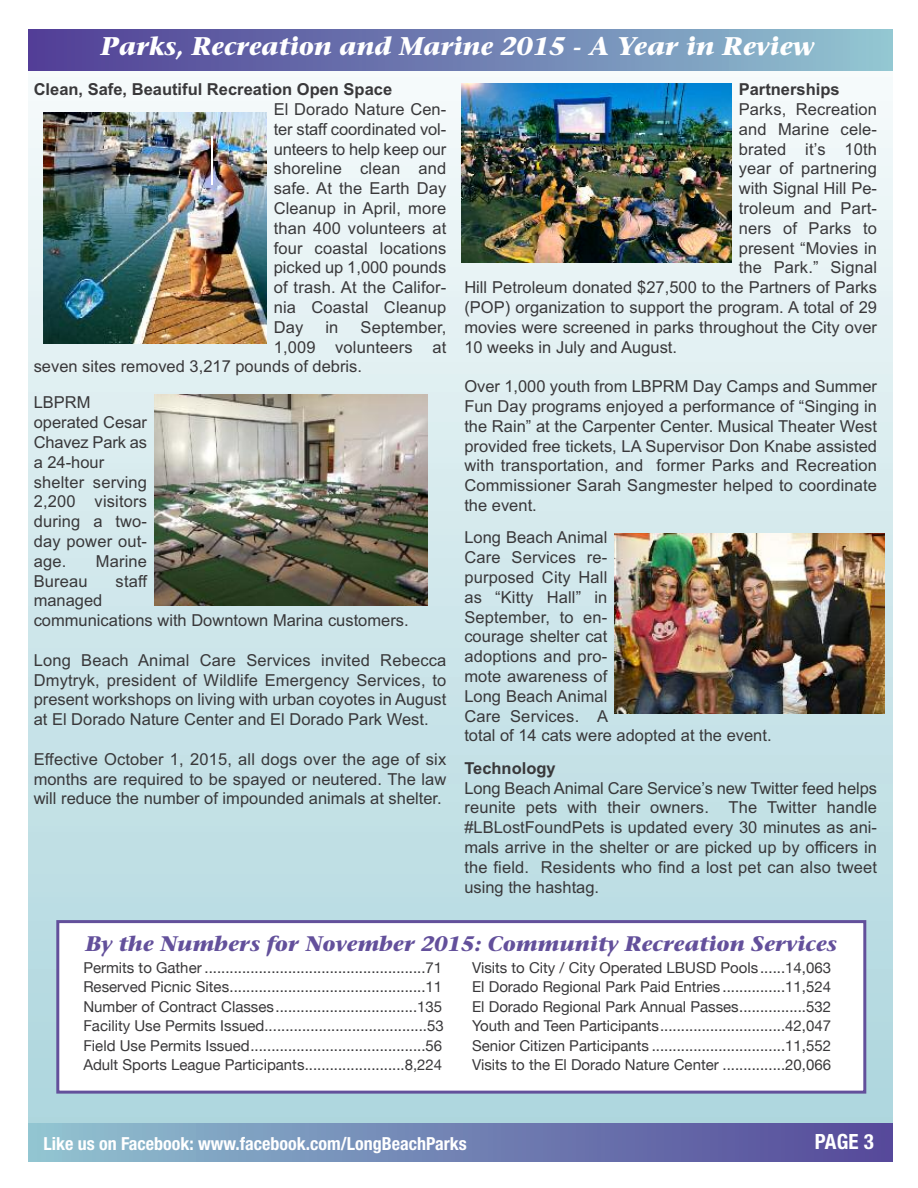
<style>
.page{position:relative;width:918px;height:1188px;background:#fff}
.page>*{position:absolute;margin:0;border:0;box-sizing:border-box;transform-origin:0 0}
.t1{font:italic 700 25.5px "Stone Serif";color:#fff;scale:.96 1}
.t2{font:italic 700 21px "Stone Serif";color:#63509b}
.t3{font:700 condensed 21px "Helvetica Neue";color:#fff}
.t4{font:700 condensed 18px "Helvetica Neue";color:#fff}
.t5{font:16.5px/19.8px "Arial";color:#39383a;text-align:justify}
.t6{font:700 16.5px "Arial";color:#39383a}
.t7{font:15px/19.5px "Helvetica Neue";color:#39383a;text-align:justify}
</style>
<div class="page">
<div style="left:28px;top:30px;width:864px;height:1131px;background:linear-gradient(to bottom,#f7fafb,#aad4dc)"></div>
<div style="left:28px;top:30px;width:864px;height:40px;background:linear-gradient(to right,#503c95,#90c3d0)"></div>
<div style="left:28px;top:1123px;width:864px;height:38px;background:linear-gradient(to right,#90c1d0,#544799)"></div>
<div style="left:59px;top:923px;width:804px;height:168px;background:#fff"></div>
<div style="left:56px;top:920px;width:810px;height:174px;border:3px solid #63509b"></div>
<img style="left:43px;top:112px;width:223px;height:231px">
<img style="left:615px;top:533px;width:270px;height:180px">
<img style="left:461px;top:83px;width:270px;height:180px">
<img style="left:155px;top:395px;width:273px;height:210px">
<hr style="left:212px;top:137px;width:1px;height:48px;background:#fff">
<h1 class="t1" style="left:101px;top:36px;width:745px">Parks, Recreation and Marine 2015 - A Year in Review</h1>
<p class="t6" style="left:34px;top:80px;width:360px">Clean, Safe, Beautiful Recreation Open Space</p>
<p class="t5" style="left:274px;top:99px;width:174px">El Dorado Nature Cen&shy;ter staff coordinated vol&shy;unteers to help keep our shoreline clean and safe. At the Earth Day Cleanup in April, more than 400 volunteers at four coastal locations picked up 1,000 pounds of trash. At the Califor&shy;nia Coastal Cleanup Day</p>
<p class="t5" style="left:325px;top:317px;width:15px">in</p>
<p class="t5" style="left:361px;top:317px;width:87px">September,</p>
<p class="t5" style="left:274px;top:337px;width:174px">1,009 volunteers at</p>
<p class="t5" style="left:34px;top:357px;width:330px">seven sites removed 3,217 pounds of debris.</p>
<p class="t5" style="left:34px;top:393px;width:115px;text-align:left">LBPRM operated Cesar<br>Chavez Park as a 24-hour shelter serving<br>2,200 visitors during a two&shy;day power out&shy;age.</p>
<p class="t5" style="left:96px;top:551px;width:53px">Marine</p>
<p class="t5" style="left:34px;top:571px;width:56px">Bureau</p>
<p class="t5" style="left:116px;top:571px;width:33px">staff</p>
<p class="t5" style="left:34px;top:591px;width:377px">managed<br>communications with Downtown Marina customers.</p>
<p class="t5" style="left:34px;top:650px;width:414px">Long Beach Animal Care Services invited Rebecca Dmytryk, president of Wildlife Emergency Services, to present workshops on living with urban coyotes in August at El Dorado Nature Center and El Dorado Park West.</p>
<p class="t5" style="left:34px;top:749px;width:414px">Effective October 1, 2015, all dogs over the age of six months are required to be spayed or neutered. The law will reduce the number of impounded animals at shelter.</p>
<p class="t6" style="left:739px;top:80px;width:102px">Partnerships</p>
<p class="t5" style="left:739px;top:99px;width:140px">Parks, Recreation</p>
<p class="t5" style="left:739px;top:119px;width:140px">and Marine cele-</p>
<p class="t5" style="left:739px;top:139px;width:140px">brated it’s 10th</p>
<p class="t5" style="left:739px;top:159px;width:140px">year of partnering</p>
<p class="t5" style="left:739px;top:179px;width:140px">with Signal Hill Pe-</p>
<p class="t5" style="left:739px;top:198px;width:140px">troleum and Part-</p>
<p class="t5" style="left:739px;top:218px;width:140px">ners of Parks to</p>
<p class="t5" style="left:739px;top:238px;width:140px">present “Movies in</p>
<p class="t5" style="left:739px;top:258px;width:140px">the Park.” Signal</p>
<p class="t5" style="left:464px;top:278px;width:414px">Hill Petroleum donated $27,500 to the Partners of Parks</p>
<p class="t5" style="left:464px;top:297px;width:414px">(POP) organization to support the program. A total of 29</p>
<p class="t5" style="left:464px;top:317px;width:414px">movies were screened in parks throughout the City over</p>
<p class="t5" style="left:464px;top:337px;width:214px">10 weeks in July and August.</p>
<p class="t5" style="left:464px;top:377px;width:414px">Over 1,000 youth from LBPRM Day Camps and Summer Fun Day programs enjoyed a performance of “Singing in the Rain” at the Carpenter Center. Musical Theater West provided free tickets, LA Supervisor Don Knabe assisted with transportation, and former Parks and Recreation Commissioner Sarah Sangmester helped to coordinate the event.</p>
<p class="t5" style="left:464px;top:528px;width:309px;text-align:left">Long Beach Animal<br>Care Services re-<br>purposed City Hall<br>as “Kitty Hall” in<br>September, to en-<br>courage shelter cat<br>adoptions and pro-<br>mote awareness of<br>Long Beach Animal<br>Care Services. A<br>total of 14 cats were adopted at the event.</p>
<p class="t6" style="left:464px;top:758px;width:93px">Technology</p>
<p class="t5" style="left:464px;top:778px;width:414px">Long Beach Animal Care Service’s new Twitter feed helps reunite pets with their owners. The Twitter handle #LBLostFoundPets is updated every 30 minutes as ani&shy;mals arrive in the shelter or are picked up by officers in the field. Residents who find a lost pet can also tweet using the hashtag.</p>
<p class="t2" style="left:86px;top:935px;width:753px">By the Numbers for November 2015: Community Recreation Services</p>
<p class="t7" style="left:83px;top:958px;width:362px">Permits to Gather .....................................................71<br>Reserved Picnic Sites...............................................11<br>Number of Contract Classes..................................135<br>Facility Use Permits Issued.......................................53<br>Field Use Permits Issued..........................................56<br>Adult Sports League Participants........................8,224</p>
<p class="t7" style="left:472px;top:958px;width:360px">Visits to City / City Operated LBUSD Pools ......14,063<br>El Dorado Regional Park Paid Entries ...............11,524<br>El Dorado Regional Park Annual Passes................532<br>Youth and Teen Participants..............................42,047<br>Senior Citizen Participants ................................11,552<br>Visits to the El Dorado Nature Center ...............20,066</p>
<p class="t4" style="left:43px;top:1128px;width:425px">Like us on Facebook: www.facebook.com/LongBeachParks</p>
<p class="t3" style="left:815px;top:1124px;width:61px">PAGE 3</p>
</div>
